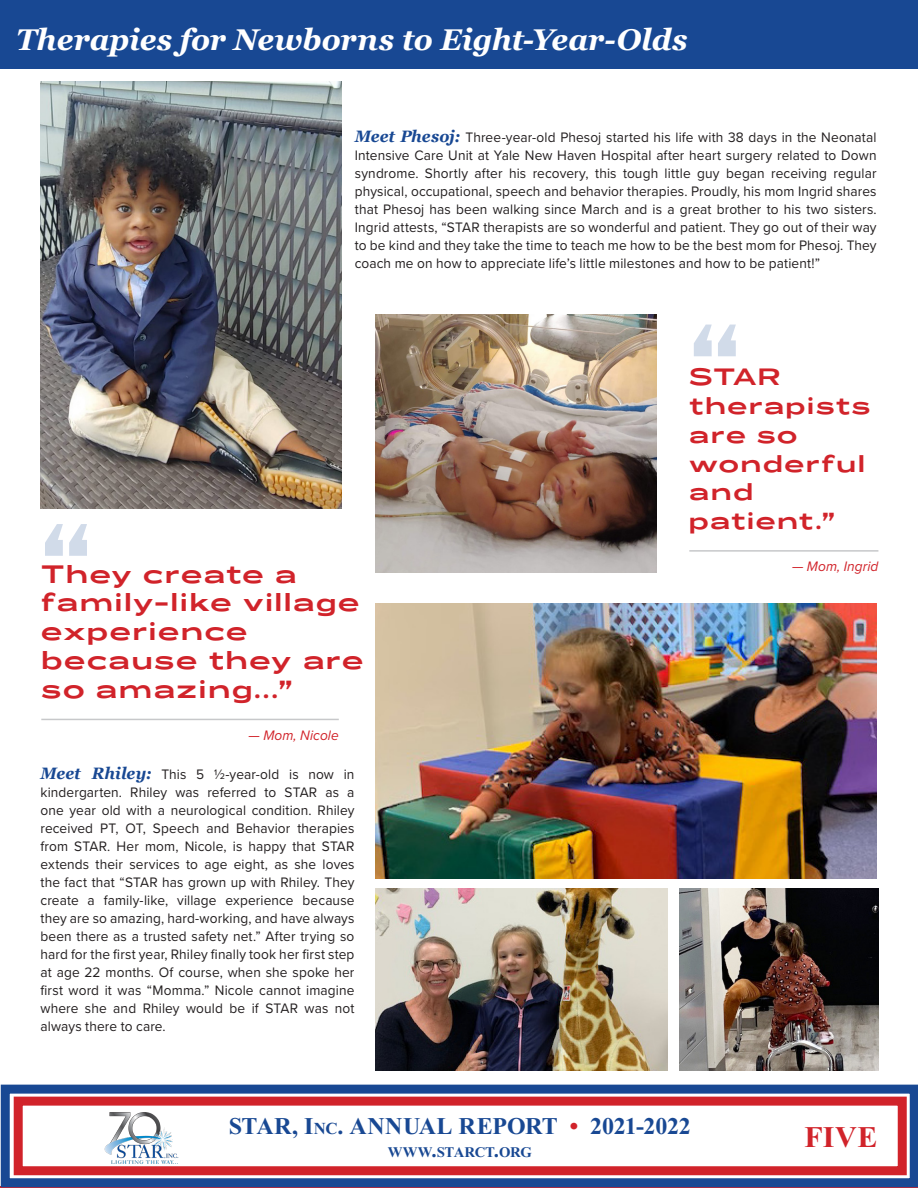
<style>
.page{position:relative;width:918px;height:1188px;background:#fff}
.page>*{position:absolute;margin:0;border:0;box-sizing:border-box;transform-origin:0 0}
.t1{font:700 89.7px "Messapia";color:#184893}
.t2{font:italic 700 30px "Georgia";letter-spacing:-.005em;color:#fff}
.t3{font:700 30px "Times New Roman";color:#d1232a}
.t4{font:700 24px/28.7px "Messapia";letter-spacing:.06em;color:#d1232a}
.t5{font:700 24px "Times New Roman";letter-spacing:-.01em;color:#184893}
.t6{font:700 22.5px/28.7px "Messapia";letter-spacing:.065em;color:#d1232a}
.t7{font:700 14.7px "Times New Roman";letter-spacing:-.02em;color:#184893}
.t8{font:14.25px/18px "Proxima Nova";letter-spacing:.01em;color:#231f20;text-align:justify;scale:.96 1}
.t9{font:italic 14.25px "Proxima Nova";letter-spacing:.005em;color:#d1232a;scale:.96 1}
.s1{font-family:"Georgia";font-weight:700;font-style:italic;font-size:16.5px;color:#184893}
.s2{font-style:inherit}
.s3{font-size:16.8px}
.s4{color:#d1232a}
.s5{font-size:21px}
</style>
<div class="page">
<hr style="left:0;top:1186px;width:918px;height:2px;background:#d1232a">
<img style="left:104px;top:1112px;width:75px;height:52px">
<div style="left:1px;top:1085px;width:917px;height:102px;border:9px solid #184893"></div>
<div style="left:14px;top:1097px;width:893px;height:78px;border:9px solid #d1232a"></div>
<div style="left:0;top:0;width:918px;height:68px;background:#184893"></div>
<img style="left:40px;top:81px;width:301px;height:428px">
<img style="left:376px;top:315px;width:281px;height:257px">
<hr style="left:689px;top:550px;width:189px;height:2px;background:#c7c8ca">
<img style="left:376px;top:603px;width:501px;height:275px">
<img style="left:679px;top:888px;width:199px;height:183px">
<img style="left:376px;top:888px;width:291px;height:183px">
<hr style="left:41px;top:719px;width:298px;height:1px;background:#c7c8ca">
<h2 class="t2" style="left:16px;top:17px;width:673px">Therapies for Newborns to Eight-Year-Olds</h2>
<p class="t8" style="left:355px;top:127px;width:545px"><span class="s1">Meet Phesoj:</span> Three-year-old Phesoj started his life with 38 days in the Neonatal Intensive Care Unit at Yale New Haven Hospital after heart surgery related to Down syndrome. Shortly after his recovery, this tough little guy began receiving regular physical, occupational, speech and behavior therapies. Proudly, his mom Ingrid shares that Phesoj has been walking since March and is a great brother to his two sisters.<br>Ingrid attests, “STAR therapists are so wonderful and patient. They go out of their way to be kind and they take the time to teach me how to be the best mom for Phesoj. They coach me on how to appreciate life’s little milestones and how to be patient!”</p>
<h1 class="t1" style="left:40px;top:494px;width:53px">“</h1>
<p class="t4" style="left:41px;top:559px;width:324px">They create a family-like village experience because they are so amazing...”</p>
<p class="t9" style="left:248px;top:724px;width:96px">— Mom, Nicole</p>
<p class="t8" style="left:40px;top:765px;width:329px"><span class="s1">Meet Rhiley:</span> This 5 ½-year-old is now in kindergarten. Rhiley was referred to STAR as a one year old with a neurological condition. Rhiley received PT, OT, Speech and Behavior therapies from STAR. Her mom, Nicole, is happy that STAR extends their services to age eight, as she loves the fact that “STAR has grown up with Rhiley. They create a family-like, village experience because they are so amazing, hard-working, and have always been there as a trusted safety net.” After trying so hard for the first year, Rhiley finally took her first step at age 22 months. Of course, when she spoke her first word it was “Momma.” Nicole cannot imagine where she and Rhiley would be if STAR was not always there to care.</p>
<h1 class="t1" style="left:689px;top:294px;width:53px">“</h1>
<p class="t6" style="left:689px;top:362px;width:183px">STAR therapists are so wonderful and patient.”</p>
<p class="t9" style="left:792px;top:556px;width:92px">— Mom, Ingrid</p>
<h3 class="t5" style="left:229px;top:1113px;width:463px">STAR, <span class="s2">I</span><span class="s3">NC</span>. ANNUAL REPORT <span class="s4">•</span> 2021-2022</h3>
<p class="t7" style="left:388px;top:1144px;width:146px">WWW<span class="s5">.</span>STARCT<span class="s5">.</span>ORG</p>
<p class="t3" style="left:804px;top:1120px;width:75px">FIVE</p>
</div>
